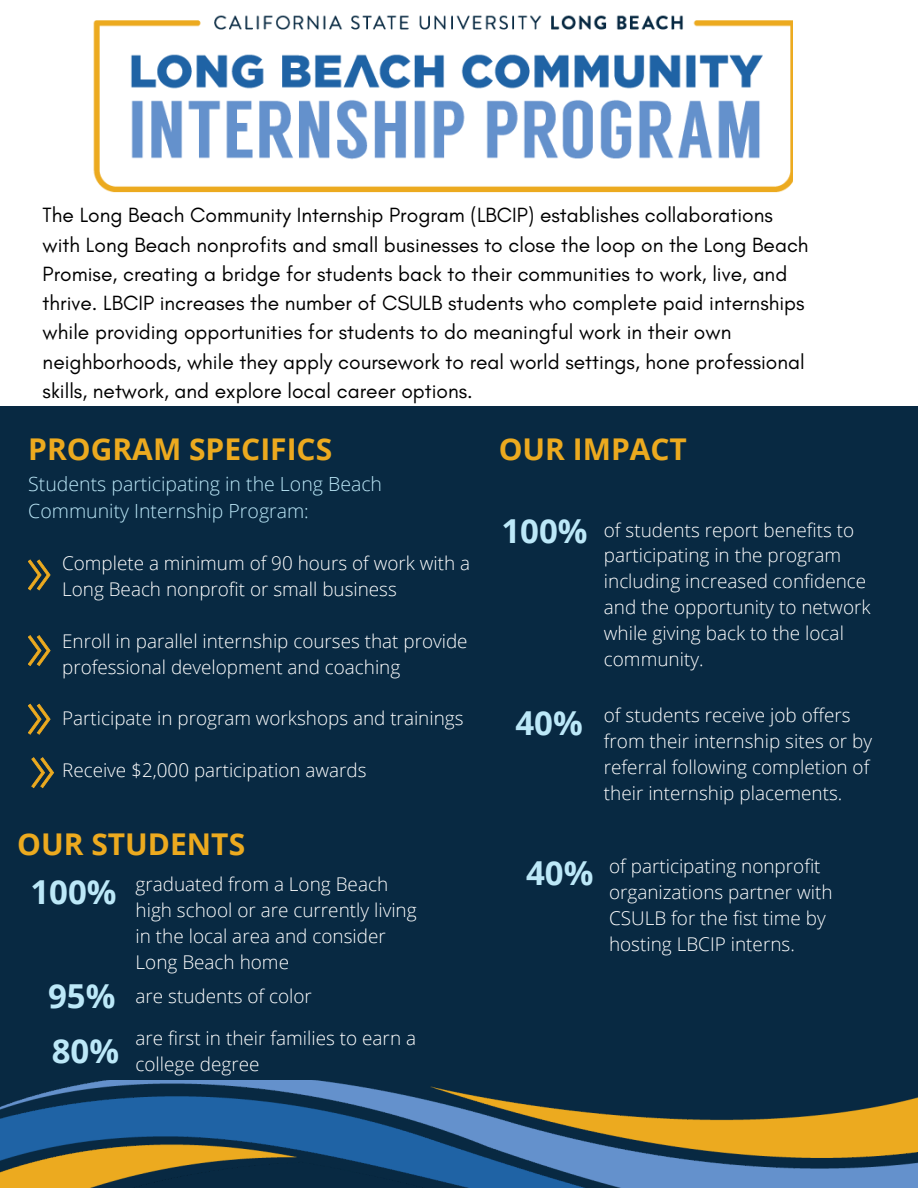
<style>
.page{position:relative;width:918px;height:1188px;background:#fff}
.page>*{position:absolute;margin:0;border:0;box-sizing:border-box;transform-origin:0 0}
.t1{font:700 33px "Open Sans";color:#bce8f8}
.t2{font:700 30px "Open Sans";color:#ecaa1f}
.t3{font:21px/29.2px "Glacial Indifference";color:#000}
.t4{font:300 19.5px/27px "Open Sans";color:#bce8f8}
.t5{font:300 18.9px/25.8px "Open Sans";color:#fff}
</style>
<div class="page">
<img style="left:93px;top:15px;width:700px;height:177px">
<div style="left:0;top:406px;width:918px;height:782px;background:#082942"></div>
<img style="left:0;top:1080px;width:918px;height:108px">
<svg style="left:28px;top:704px;width:23px;height:31px"></svg>
<svg style="left:28px;top:559px;width:23px;height:32px"></svg>
<svg style="left:28px;top:635px;width:23px;height:31px"></svg>
<svg style="left:32px;top:757px;width:22px;height:31px"></svg>
<h1 class="t3" style="left:43px;top:200px;width:767px">The Long Beach Community Internship Program (LBCIP) establishes collaborations with Long Beach nonprofits and small businesses to close the loop on the Long Beach Promise, creating a bridge for students back to their communities to work, live, and thrive. LBCIP increases the number of CSULB students who complete paid internships while providing opportunities for students to do meaningful work in their own neighborhoods, while they apply coursework to real world settings, hone professional skills, network, and explore local career options.</h1>
<p class="t2" style="left:28px;top:428px;width:305px">PROGRAM SPECIFICS</p>
<h3 class="t4" style="left:28px;top:470px;width:355px">Students participating in the Long Beach<br>Community Internship Program:</h3>
<h3 class="t5" style="left:62px;top:550px;width:409px">Complete a minimum of 90 hours of work with a<br>Long Beach nonprofit or small business</h3>
<p class="t5" style="left:62px;top:627px;width:407px">Enroll in parallel internship courses that provide professional development and coaching</p>
<p class="t5" style="left:62px;top:705px;width:403px">Participate in program workshops and trainings</p>
<p class="t5" style="left:62px;top:757px;width:306px">Receive $2,000 participation awards</p>
<h1 class="t2" style="left:17px;top:823px;width:229px">OUR STUDENTS</h1>
<h2 class="t1" style="left:30px;top:869px;width:88px">100%</h2>
<h3 class="t1" style="left:48px;top:973px;width:69px">95%</h3>
<h2 class="t1" style="left:52px;top:1028px;width:69px">80%</h2>
<h2 class="t5" style="left:136px;top:871px;width:283px">graduated from a Long Beach high school or are currently living in the local area and consider<br>Long Beach home</h2>
<h3 class="t5" style="left:136px;top:983px;width:178px">are students of color</h3>
<h1 class="t5" style="left:136px;top:1025px;width:282px">are first in their families to earn a college degree</h1>
<h2 class="t2" style="left:499px;top:428px;width:190px">OUR IMPACT</h2>
<h2 class="t1" style="left:501px;top:508px;width:88px">100%</h2>
<p class="t1" style="left:515px;top:700px;width:69px">40%</p>
<h3 class="t5" style="left:604px;top:516px;width:268px">of students report benefits to participating in the program including increased confidence and the opportunity to network while giving back to the local community.</h3>
<p class="t5" style="left:604px;top:702px;width:270px">of students receive job offers from their internship sites or by referral following completion of their internship placements.</p>
<p class="t1" style="left:526px;top:849px;width:69px">40%</p>
<p class="t5" style="left:609px;top:853px;width:225px">of participating nonprofit organizations partner with<br>CSULB for the fist time by hosting LBCIP interns.</p>
</div>
